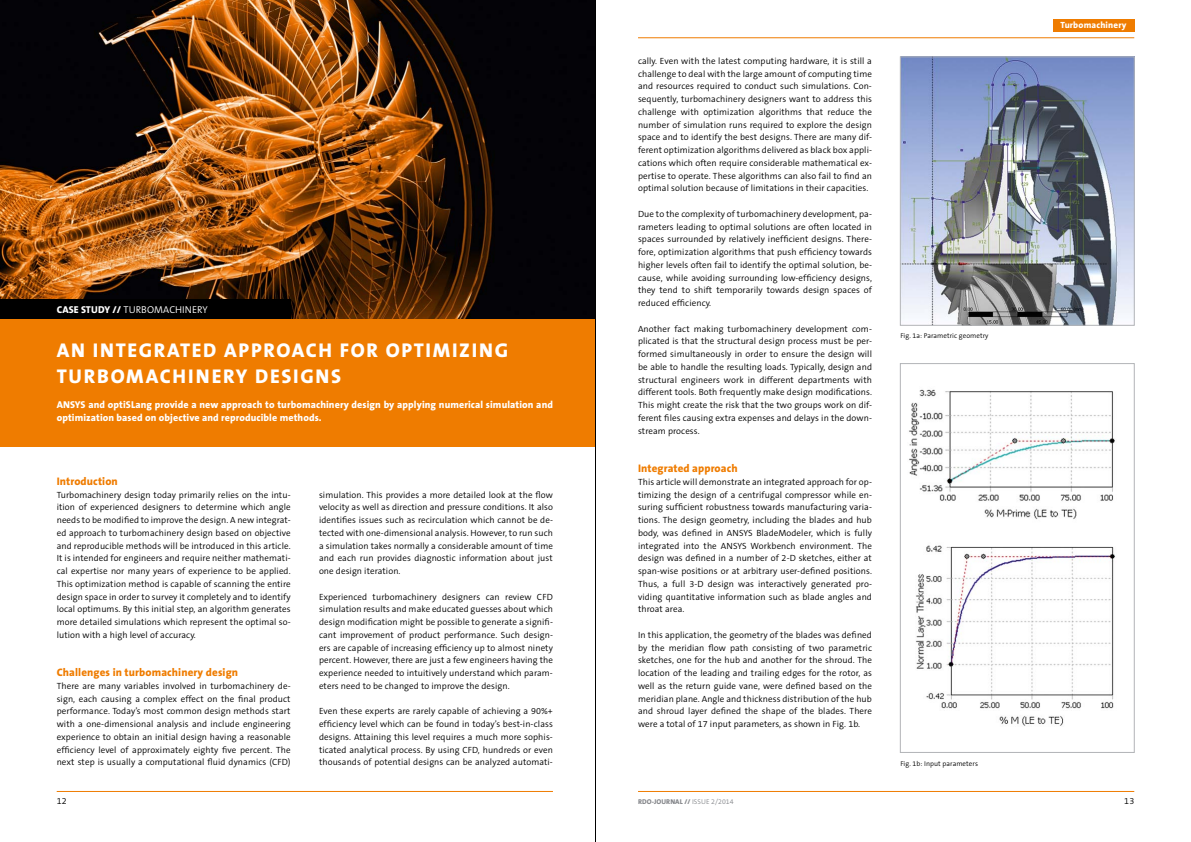
<style>
.page{position:relative;width:1191px;height:842px;background:#fff}
.page>*{position:absolute;margin:0;border:0;box-sizing:border-box;transform-origin:0 0}
.t1{font:800 20px/25.5px "The Sans";letter-spacing:.085em;color:#fff}
.t2{font:800 11px "The Sans";letter-spacing:.01em;color:#ef7c00}
.t3{font:800 10px/12.8px "The Sans";letter-spacing:.01em;color:#fff}
.t4{font:300 10px "The Sans B4";color:#fff}
.t5{font:300 9px/12.8px "The Sans B4";letter-spacing:.01em;color:#000;text-align:justify}
.t6{font:800 9px "The Sans";letter-spacing:.02em;color:#fff}
.t7{font:300 7px "The Sans B4";letter-spacing:.01em;color:#000}
.t8{font:800 7px "The Sans";letter-spacing:.005em;color:#85878b}
.s1{font-family:"The Sans";font-weight:800}
.s2{font-family:"The Sans B4";font-weight:300}
</style>
<div class="page">
<img style="left:0;top:0;width:595px;height:319px">
<hr style="left:638px;top:37px;width:496px;height:1px;background:#ef7c00">
<hr style="left:638px;top:791px;width:496px;height:1px;background:#ef7c00">
<hr style="left:57px;top:791px;width:496px;height:1px;background:#ef7c00">
<div style="left:0;top:319px;width:595px;height:127px;background:#ef7c00"></div>
<div style="left:0;top:300px;width:291px;height:19px;background:#000"></div>
<div style="left:1052px;top:19px;width:82px;height:13px;background:#ef7c00"></div>
<img style="left:909px;top:389px;width:206px;height:337px">
<div style="left:900px;top:363px;width:234px;height:390px;border:1px solid #b2b4b7"></div>
<img style="left:902px;top:59px;width:230px;height:265px">
<div style="left:900px;top:57px;width:234px;height:269px;border:1px solid #b2b4b7"></div>
<hr style="left:595px;top:0;width:1px;height:842px;background:#000">
<p class="t4" style="left:57px;top:305px;width:152px"><span class="s1">CASE STUDY //</span> TURBOMACHINERY</p>
<h1 class="t1" style="left:57px;top:339px;width:453px">AN INTEGRATED APPROACH FOR OPTIMIZING<br>TURBOMACHINERY DESIGNS</h1>
<p class="t3" style="left:57px;top:399px;width:498px">ANSYS and optiSLang provide a new approach to turbomachinery design by applying numerical simulation and optimization based on objective and reproducible methods.</p>
<p class="t2" style="left:57px;top:476px;width:63px">Introduction</p>
<p class="t5" style="left:57px;top:489px;width:235px">Turbomachinery design today primarily relies on the intu&shy;ition of experienced designers to determine which angle needs to be modified to improve the design. A new integrat&shy;ed approach to turbomachinery design based on objective and reproducible methods will be introduced in this article.<br>It is intended for engineers and require neither mathemati&shy;cal expertise nor many years of experience to be applied.<br>This optimization method is capable of scanning the entire design space in order to survey it completely and to identify local optimums. By this initial step, an algorithm generates more detailed simulations which represent the optimal so&shy;lution with a high level of accuracy.</p>
<p class="t2" style="left:57px;top:668px;width:183px">Challenges in turbomachinery design</p>
<p class="t5" style="left:57px;top:680px;width:235px">There are many variables involved in turbomachinery de&shy;sign, each causing a complex effect on the final product performance. Today’s most common design methods start with a one-dimensional analysis and include engineering experience to obtain an initial design having a reasonable efficiency level of approximately eighty five percent. The next step is usually a computational fluid dynamics (CFD)</p>
<p class="t5" style="left:319px;top:489px;width:235px">simulation. This provides a more detailed look at the flow velocity as well as direction and pressure conditions. It also identifies issues such as recirculation which cannot be de&shy;tected with one-dimensional analysis. However, to run such a simulation takes normally a considerable amount of time and each run provides diagnostic information about just one design iteration.</p>
<p class="t5" style="left:319px;top:591px;width:235px">Experienced turbomachinery designers can review CFD simulation results and make educated guesses about which design modification might be possible to generate a signifi&shy;cant improvement of product performance. Such design&shy;ers are capable of increasing efficiency up to almost ninety percent. However, there are just a few engineers having the experience needed to intuitively understand which param&shy;eters need to be changed to improve the design.</p>
<p class="t5" style="left:319px;top:706px;width:235px">Even these experts are rarely capable of achieving a 90%+ efficiency level which can be found in today’s best-in-class designs. Attaining this level requires a much more sophis&shy;ticated analytical process. By using CFD, hundreds or even thousands of potential designs can be analyzed automati-</p>
<p class="t5" style="left:638px;top:55px;width:235px">cally. Even with the latest computing hardware, it is still a challenge to deal with the large amount of computing time and resources required to conduct such simulations. Con&shy;sequently, turbomachinery designers want to address this challenge with optimization algorithms that reduce the number of simulation runs required to explore the design space and to identify the best designs. There are many dif&shy;ferent optimization algorithms delivered as black box appli&shy;cations which often require considerable mathematical ex&shy;pertise to operate. These algorithms can also fail to find an optimal solution because of limitations in their capacities.</p>
<p class="t5" style="left:638px;top:208px;width:235px">Due to the complexity of turbomachinery development, pa&shy;rameters leading to optimal solutions are often located in spaces surrounded by relatively inefficient designs. There&shy;fore, optimization algorithms that push efficiency towards higher levels often fail to identify the optimal solution, be&shy;cause, while avoiding surrounding low-efficiency designs, they tend to shift temporarily towards design spaces of reduced efficiency.</p>
<p class="t5" style="left:638px;top:323px;width:235px">Another fact making turbomachinery development com&shy;plicated is that the structural design process must be per&shy;formed simultaneously in order to ensure the design will be able to handle the resulting loads. Typically, design and structural engineers work in different departments with different tools. Both frequently make design modifications.<br>This might create the risk that the two groups work on dif&shy;ferent files causing extra expenses and delays in the down&shy;stream process.</p>
<p class="t2" style="left:638px;top:464px;width:101px">Integrated approach</p>
<p class="t5" style="left:638px;top:476px;width:235px">This article will demonstrate an integrated approach for op&shy;timizing the design of a centrifugal compressor while en&shy;suring sufficient robustness towards manufacturing varia&shy;tions. The design geometry, including the blades and hub body, was defined in ANSYS BladeModeler, which is fully integrated into the ANSYS Workbench environment. The design was defined in a number of 2-D sketches, either at span-wise positions or at arbitrary user-defined positions.<br>Thus, a full 3-D design was interactively generated pro&shy;viding quantitative information such as blade angles and throat area.</p>
<p class="t5" style="left:638px;top:629px;width:235px">In this application, the geometry of the blades was defined by the meridian flow path consisting of two parametric sketches, one for the hub and another for the shroud. The location of the leading and trailing edges for the rotor, as well as the return guide vane, were defined based on the meridian plane. Angle and thickness distribution of the hub and shroud layer defined the shape of the blades. There were a total of 17 input parameters, as shown in Fig. 1b.</p>
<p class="t7" style="left:900px;top:333px;width:90px">Fig. 1a: Parametric geometry</p>
<p class="t7" style="left:900px;top:760px;width:79px">Fig. 1b: Input parameters</p>
<p class="t6" style="left:1060px;top:21px;width:68px">Turbomachinery</p>
<p class="t5" style="left:57px;top:795px;width:11px">12</p>
<p class="t8" style="left:638px;top:798px;width:97px">RDO-JOURNAL // <span class="s2">ISSUE 2/2014</span></p>
<p class="t5" style="left:1124px;top:795px;width:11px">13</p>
</div>
